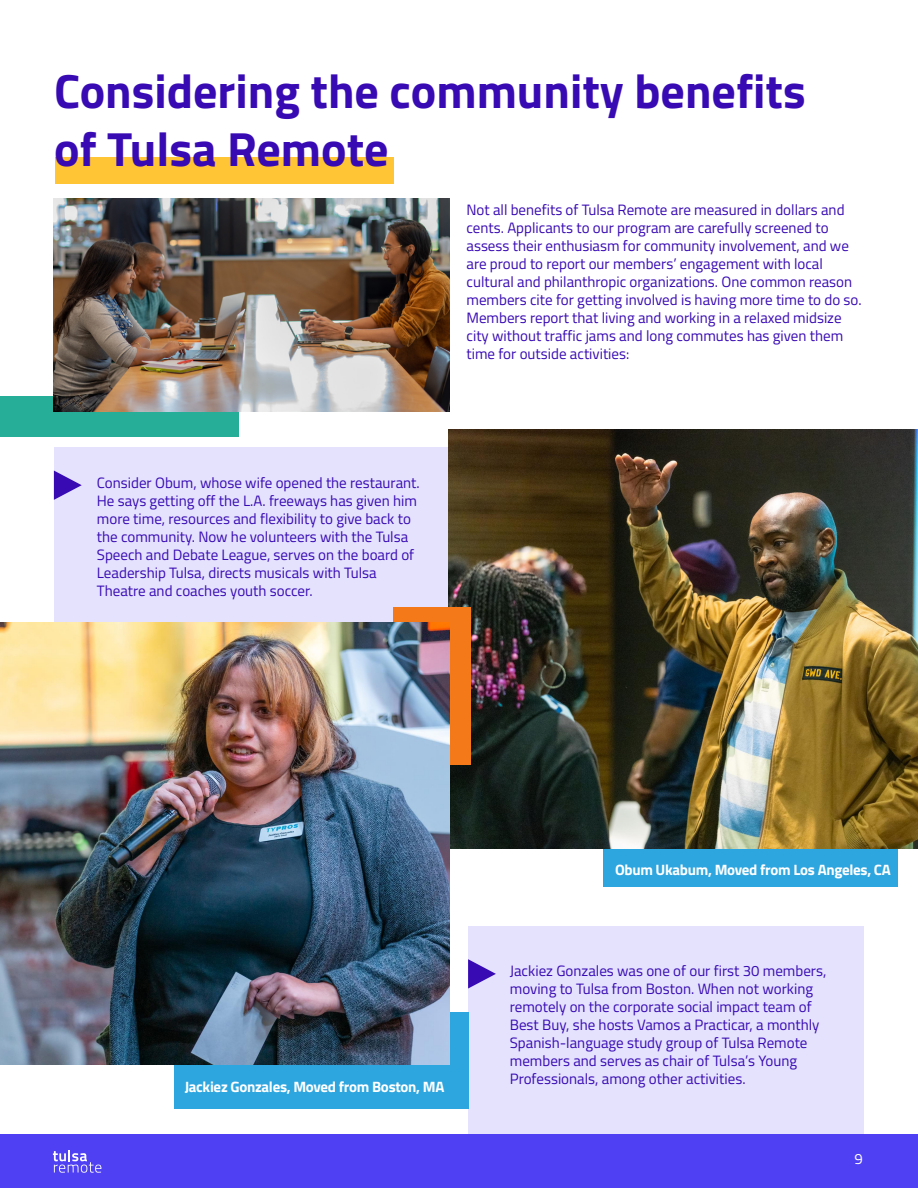
<style>
.page{position:relative;width:918px;height:1188px;background:#fff}
.page>*{position:absolute;margin:0;border:0;box-sizing:border-box;transform-origin:0 0}
.H2_-_blue{font:700 48px/57.6px "Titillium Web";color:#380ab3}
.body___blue_text{font:15px/18px "Titillium Web";color:#380ab3}
.body___white_text{font:700 15px "Titillium Web";letter-spacing:-.02em;color:#fff}
.t1{font:15px "Titillium Web";color:#fff}
</style>
<div class="page">
<div style="left:0;top:1134px;width:918px;height:54px;background:#4f40f3"></div>
<svg style="left:53px;top:1150px;width:48px;height:23px"></svg>
<div style="left:468px;top:926px;width:396px;height:208px;background:#e4e2fd"></div>
<div style="left:603px;top:791px;width:295px;height:96px;background:#2da5df"></div>
<div style="left:0;top:396px;width:238px;height:41px;background:#26ae98"></div>
<div style="left:55px;top:157px;width:338px;height:27px;background:#ffc535"></div>
<img style="left:54px;top:198px;width:396px;height:213px">
<div style="left:54px;top:447px;width:396px;height:179px;background:#e4e2fd"></div>
<svg style="left:54px;top:471px;width:28px;height:29px"></svg>
<img style="left:448px;top:429px;width:470px;height:419px">
<svg style="left:468px;top:959px;width:28px;height:30px"></svg>
<div style="left:393px;top:607px;width:78px;height:158px;background:#f47919"></div>
<div style="left:174px;top:1012px;width:295px;height:96px;background:#2da5df"></div>
<img style="left:0;top:622px;width:450px;height:442px">
<p class="H2_-_blue" style="left:54px;top:60px;width:753px">Considering the community benefits of Tulsa Remote</p>
<p class="body___blue_text" style="left:467px;top:200px;width:397px">Not all benefits of Tulsa Remote are measured in dollars and cents. Applicants to our program are carefully screened to assess their enthusiasm for community involvement, and we are proud to report our members’ engagement with local cultural and philanthropic organizations. One common reason members cite for getting involved is having more time to do so.<br>Members report that living and working in a relaxed midsize city without traffic jams and long commutes has given them time for outside activities:</p>
<p class="body___blue_text" style="left:97px;top:473px;width:324px">Consider Obum, whose wife opened the restaurant.<br>He says getting off the L.A. freeways has given him more time, resources and flexibility to give back to the community. Now he volunteers with the Tulsa Speech and Debate League, serves on the board of Leadership Tulsa, directs musicals with Tulsa Theatre and coaches youth soccer.</p>
<p class="body___white_text" style="left:185px;top:1075px;width:261px">Jackiez Gonzales, Moved from Boston, MA</p>
<p class="body___white_text" style="left:615px;top:858px;width:277px">Obum Ukabum, Moved from Los Angeles, CA</p>
<p class="body___blue_text" style="left:510px;top:961px;width:318px">Jackiez Gonzales was one of our first 30 members, moving to Tulsa from Boston. When not working remotely on the corporate social impact team of Best Buy, she hosts Vamos a Practicar, a monthly Spanish-language study group of Tulsa Remote members and serves as chair of Tulsa’s Young Professionals, among other activities.</p>
<p class="t1" style="left:855px;top:1147px;width:10px">9</p>
</div>
